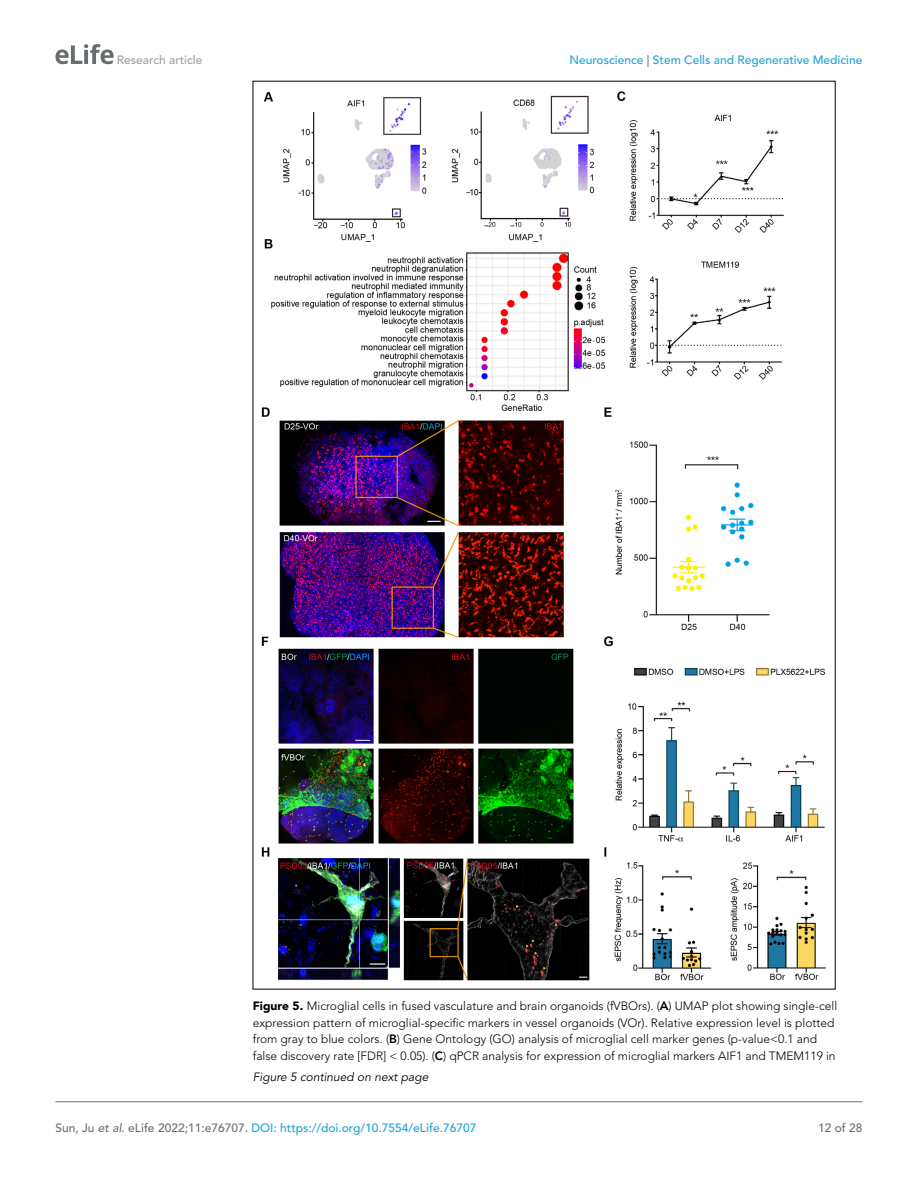
<style>
.page{position:relative;width:918px;height:1188px;background:#fff}
.page>*{position:absolute;margin:0;border:0;box-sizing:border-box;transform-origin:0 0}
.t1{font:300 12px/16.5px "Avenir LT Std";color:#000}
.t2{font:500 12px "Avenir LT Std";color:#1ea4d7}
.t3{font:italic 12px "Avenir LT Std";color:#000}
.t4{font:500 12px "Avenir LT Std";color:#a3a09f}
.t5{font:500 12px "Avenir LT Std";color:#6e6e70}
.s1{color:#6e6e70}
.s2{font-weight:900}
.s3{font-weight:800}
.s4{font-style:italic;color:#6e6e70}
</style>
<div class="page">
<svg style="left:56px;top:44px;width:58px;height:20px"></svg>
<hr style="left:56px;top:1101px;width:806px;height:1px;background:#6e6e70">
<img style="left:262px;top:91px;width:564px;height:889px">
<p class="t4" style="left:117px;top:53px;width:87px">Research article</p>
<p class="t2" style="left:570px;top:53px;width:294px">Neuroscience <span class="s1">|</span> Stem Cells and Regenerative Medicine</p>
<p class="t1" style="left:253px;top:998px;width:586px"><span class="s2">Figure 5.</span> Microglial cells in fused vasculature and brain organoids (fVBOrs). (<span class="s3">A</span>) UMAP plot showing single-cell expression pattern of microglial-specific markers in vessel organoids (VOr). Relative expression level is plotted from gray to blue colors. (<span class="s3">B</span>) Gene Ontology (GO) analysis of microglial cell marker genes (p-value&lt;0.1 and false discovery rate [FDR] &lt; 0.05). (<span class="s3">C</span>) qPCR analysis for expression of microglial markers AIF1 and TMEM119 in</p>
<p class="t3" style="left:253px;top:1070px;width:177px">Figure 5 continued on next page</p>
<p class="t2" style="left:56px;top:1121px;width:422px"><span class="s1">Sun, Ju</span> <span class="s4">et al</span><span class="s1">. eLife 2022;11:e76707.</span> DOI: https://doi.org/10.7554/eLife.76707</p>
<p class="t5" style="left:818px;top:1121px;width:46px">12 of 28</p>
</div>
